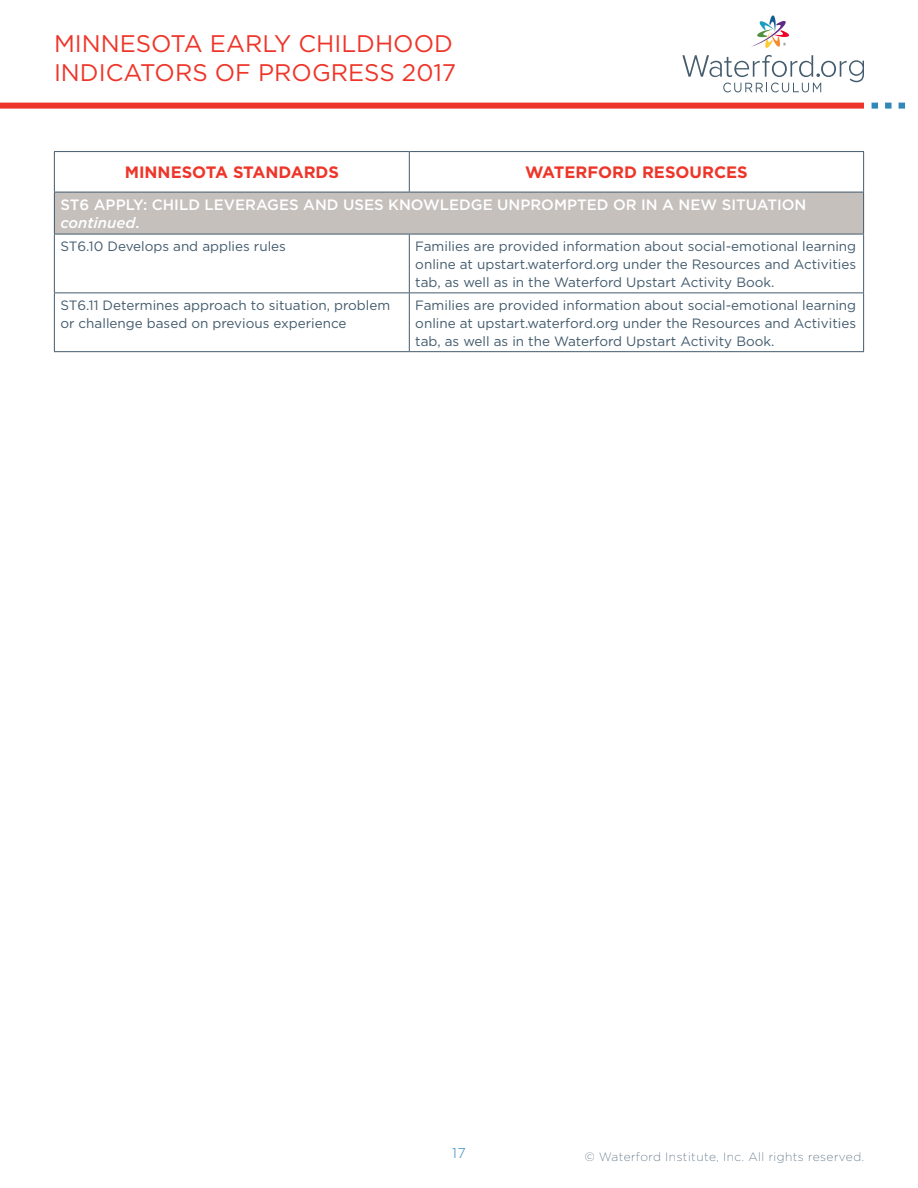
<style>
.page{position:relative;width:918px;height:1188px;background:#fff}
.page>*{position:absolute;margin:0;border:0;box-sizing:border-box;transform-origin:0 0}
.t1{font:24px/28.8px "Gotham";color:#ee3529}
._0_Main_Table_Header{font:700 16.5px "Gotham";color:#ee3529}
._3_Third_Header_Gray{font:500 15px/18px "Gotham";color:#fff}
.t2{font:300 14.25px "Gotham";color:#3287ba}
._4_Chart_Copy{font:13.5px/18px "Gotham";color:#435b6d;text-align:justify}
.t3{font:200 12px "Gotham";letter-spacing:.04em;color:#435b6d}
.s1{font-style:italic}
</style>
<div class="page">
<svg style="left:682px;top:55px;width:182px;height:37px"></svg>
<svg style="left:751px;top:15px;width:38px;height:33px"></svg>
<svg style="left:872px;top:103px;width:6px;height:6px"></svg>
<div style="left:885px;top:103px;width:7px;height:6px;background:#3287ba"></div>
<svg style="left:899px;top:103px;width:6px;height:6px"></svg>
<div style="left:0;top:103px;width:864px;height:6px;background:#ee3529"></div>
<svg style="left:55px;top:152px;width:808px;height:40px"></svg>
<div style="left:54px;top:192px;width:810px;height:42px;background:#c5c0bc"></div>
<hr style="left:54px;top:292px;width:355px;height:1px;background:#435b6d">
<hr style="left:409px;top:292px;width:455px;height:1px;background:#435b6d">
<hr style="left:54px;top:234px;width:1px;height:58px;background:#435b6d">
<hr style="left:54px;top:293px;width:1px;height:58px;background:#435b6d">
<hr style="left:54px;top:351px;width:355px;height:1px;background:#435b6d">
<hr style="left:409px;top:234px;width:1px;height:58px;background:#435b6d">
<hr style="left:863px;top:234px;width:1px;height:58px;background:#435b6d">
<hr style="left:409px;top:293px;width:1px;height:58px;background:#435b6d">
<hr style="left:863px;top:293px;width:1px;height:58px;background:#435b6d">
<hr style="left:409px;top:351px;width:455px;height:1px;background:#435b6d">
<hr style="left:54px;top:192px;width:1px;height:42px;background:#435b6d">
<hr style="left:863px;top:192px;width:1px;height:42px;background:#435b6d">
<hr style="left:54px;top:234px;width:355px;height:1px;background:#435b6d">
<hr style="left:409px;top:234px;width:455px;height:1px;background:#435b6d">
<hr style="left:409px;top:152px;width:1px;height:40px;background:#435b6d">
<hr style="left:863px;top:152px;width:1px;height:40px;background:#435b6d">
<hr style="left:54px;top:151px;width:355px;height:1px;background:#435b6d">
<hr style="left:54px;top:152px;width:1px;height:40px;background:#435b6d">
<hr style="left:409px;top:151px;width:455px;height:1px;background:#435b6d">
<hr style="left:54px;top:192px;width:355px;height:1px;background:#435b6d">
<hr style="left:409px;top:192px;width:455px;height:1px;background:#435b6d">
<h1 class="t1" style="left:54px;top:29px;width:404px">MINNESOTA EARLY CHILDHOOD<br>INDICATORS OF PROGRESS 2017</h1>
<p class="_0_Main_Table_Header" style="left:125px;top:162px;width:216px">MINNESOTA STANDARDS</p>
<p class="_0_Main_Table_Header" style="left:525px;top:162px;width:224px">WATERFORD RESOURCES</p>
<p class="_3_Third_Header_Gray" style="left:60px;top:196px;width:748px">ST6 APPLY: CHILD LEVERAGES AND USES KNOWLEDGE UNPROMPTED OR IN A NEW SITUATION <span class="s1">continued</span>.</p>
<p class="_4_Chart_Copy" style="left:60px;top:237px;width:227px">ST6.10 Develops and applies rules</p>
<p class="_4_Chart_Copy" style="left:415px;top:237px;width:442px">Families are provided information about social-emotional learning online at upstart.waterford.org under the Resources and Activities tab, as well as in the Waterford Upstart Activity Book.</p>
<p class="_4_Chart_Copy" style="left:60px;top:296px;width:331px">ST6.11 Determines approach to situation, problem or challenge based on previous experience</p>
<p class="_4_Chart_Copy" style="left:415px;top:296px;width:442px">Families are provided information about social-emotional learning online at upstart.waterford.org under the Resources and Activities tab, as well as in the Waterford Upstart Activity Book.</p>
<p class="t2" style="left:452px;top:1144px;width:15px">17</p>
<p class="t3" style="left:585px;top:1149px;width:281px">© Waterford Institute, Inc. All rights reserved.</p>
</div>
